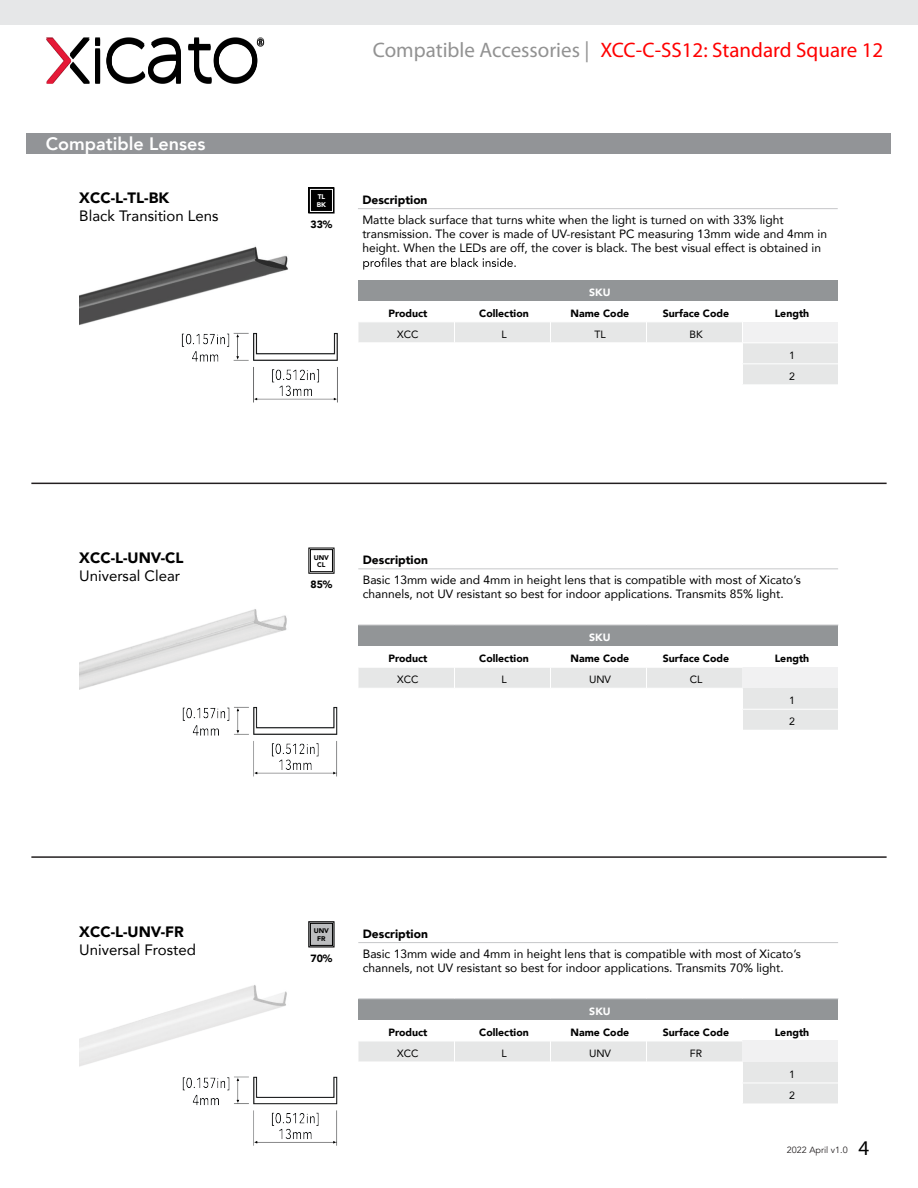
<style>
.page{position:relative;width:918px;height:1188px;background:#fff}
.page>*{position:absolute;margin:0;border:0;box-sizing:border-box;transform-origin:0 0}
.t1{font:21px "Myriad Pro";color:#f00}
.t2{font:21px "Myriad Pro";color:#000}
.t3{font:800 18px "Avenir";color:#fff}
.t4{font:15px "Avenir";color:#000}
.t5{font:900 15px "Avenir";color:#000}
.t6{font:12px/14.4px "Avenir";color:#000}
.t7{font:900 12px "Avenir";color:#000}
.t8{font:900 10.5px "Avenir";color:#000}
.t9{font:10.5px/21px "Avenir";color:#000}
.t10{font:900 10.5px "Avenir";color:#fff}
.t11{font:9px "Avenir";color:#231f20}
.t12{font:900 6.75px/7.5px "Avenir";color:#000;text-align:center}
.t13{font:900 6.75px/7.5px "Avenir";color:#fff}
.s1{color:#929292}
</style>
<div class="page">
<img style="left:46px;top:37px;width:219px;height:47px">
<div style="left:0;top:0;width:918px;height:24px;background:#e6e7e8"></div>
<div style="left:27px;top:133px;width:864px;height:21px;background:#929497"></div>
<div style="left:358px;top:625px;width:480px;height:21px;background:#929597"></div>
<div style="left:742px;top:667px;width:96px;height:21px;background:#f1f1f2"></div>
<div style="left:742px;top:688px;width:96px;height:21px;background:#e6e7e7"></div>
<div style="left:742px;top:709px;width:96px;height:21px;background:#e6e7e7"></div>
<hr style="left:742px;top:709px;width:97px;height:1px;background:#fff">
<svg style="left:358px;top:668px;width:385px;height:62px"></svg>
<hr style="left:358px;top:688px;width:96px;height:1px;background:#fff">
<hr style="left:454px;top:688px;width:96px;height:1px;background:#fff">
<hr style="left:550px;top:688px;width:96px;height:1px;background:#fff">
<hr style="left:646px;top:688px;width:97px;height:1px;background:#fff">
<hr style="left:358px;top:625px;width:96px;height:1px;background:#c6c7c9">
<hr style="left:454px;top:625px;width:96px;height:1px;background:#c6c7c9">
<hr style="left:550px;top:625px;width:96px;height:1px;background:#c6c7c9">
<hr style="left:646px;top:625px;width:96px;height:1px;background:#c6c7c9">
<hr style="left:742px;top:625px;width:96px;height:1px;background:#c6c7c9">
<img style="left:79px;top:609px;width:208px;height:81px">
<img style="left:167px;top:683px;width:171px;height:94px">
<hr style="left:358px;top:569px;width:480px;height:1px;background:#c6c7c9">
<div style="left:310px;top:549px;width:23px;height:23px;border:1px solid #000"></div>
<hr style="left:31px;top:856px;width:856px;height:2px;background:#231f20">
<hr style="left:31px;top:483px;width:856px;height:1px;background:#231f20">
<div style="left:358px;top:999px;width:480px;height:21px;background:#929597"></div>
<div style="left:742px;top:1041px;width:96px;height:21px;background:#f1f1f2"></div>
<div style="left:742px;top:1062px;width:96px;height:21px;background:#e6e7e7"></div>
<div style="left:742px;top:1083px;width:96px;height:21px;background:#e6e7e7"></div>
<hr style="left:742px;top:1083px;width:97px;height:1px;background:#fff">
<svg style="left:358px;top:1041px;width:385px;height:63px"></svg>
<hr style="left:358px;top:1062px;width:96px;height:1px;background:#fff">
<hr style="left:454px;top:1062px;width:96px;height:1px;background:#fff">
<hr style="left:550px;top:1062px;width:96px;height:1px;background:#fff">
<hr style="left:646px;top:1062px;width:97px;height:1px;background:#fff">
<hr style="left:358px;top:999px;width:96px;height:1px;background:#c6c7c9">
<hr style="left:454px;top:999px;width:96px;height:1px;background:#c6c7c9">
<hr style="left:550px;top:999px;width:96px;height:1px;background:#c6c7c9">
<hr style="left:646px;top:999px;width:96px;height:1px;background:#c6c7c9">
<hr style="left:742px;top:999px;width:96px;height:1px;background:#c6c7c9">
<img style="left:182px;top:1076px;width:156px;height:70px">
<img style="left:80px;top:985px;width:207px;height:81px">
<hr style="left:358px;top:942px;width:480px;height:1px;background:#c6c7c9">
<div style="left:309px;top:922px;width:25px;height:25px;background:#bcbdbf"></div>
<div style="left:310px;top:923px;width:23px;height:23px;border:1px solid #000"></div>
<div style="left:358px;top:280px;width:480px;height:21px;background:#929597"></div>
<div style="left:742px;top:322px;width:96px;height:21px;background:#f1f1f2"></div>
<div style="left:742px;top:343px;width:96px;height:21px;background:#e6e7e7"></div>
<div style="left:742px;top:364px;width:96px;height:21px;background:#e6e7e7"></div>
<hr style="left:742px;top:343px;width:97px;height:1px;background:#fff">
<hr style="left:742px;top:364px;width:97px;height:1px;background:#fff">
<svg style="left:358px;top:322px;width:385px;height:63px"></svg>
<hr style="left:358px;top:343px;width:96px;height:1px;background:#fff">
<hr style="left:454px;top:343px;width:96px;height:1px;background:#fff">
<hr style="left:550px;top:343px;width:96px;height:1px;background:#fff">
<hr style="left:646px;top:343px;width:96px;height:1px;background:#fff">
<hr style="left:358px;top:208px;width:480px;height:1px;background:#c6c7c9">
<svg style="left:363px;top:258px;width:153px;height:12px"></svg>
<img style="left:79px;top:246px;width:209px;height:80px">
<img style="left:166px;top:308px;width:172px;height:95px">
<div style="left:309px;top:188px;width:25px;height:25px;background:#000"></div>
<div style="left:309px;top:188px;width:25px;height:25px;border:1px solid #000"></div>
<div style="left:310px;top:189px;width:23px;height:23px;border:1px solid #fff"></div>
<h1 class="t1" style="left:373px;top:37px;width:512px"><span class="s1">Compatible Accessories |</span> XCC-C-SS12: Standard Square 12</h1>
<h2 class="t3" style="left:46px;top:130px;width:161px">Compatible Lenses</h2>
<p class="t5" style="left:79px;top:185px;width:91px">XCC-L-TL-BK</p>
<p class="t4" style="left:79px;top:203px;width:141px">Black Transition Lens</p>
<p class="t13" style="left:317px;top:193px;width:11px">TL<br>BK</p>
<p class="t8" style="left:310px;top:215px;width:23px">33%</p>
<p class="t7" style="left:362px;top:190px;width:67px">Description</p>
<p class="t6" style="left:362px;top:212px;width:466px">Matte black surface that turns white when the light is turned on with 33% light transmission. The cover is made of UV-resistant PC measuring 13mm wide and 4mm in height. When the LEDs are off, the cover is black. The best visual effect is obtained in</p>
<p class="t10" style="left:589px;top:283px;width:23px">SKU</p>
<p class="t8" style="left:388px;top:304px;width:41px">Product</p>
<p class="t8" style="left:479px;top:304px;width:51px">Collection</p>
<p class="t8" style="left:571px;top:304px;width:60px">Name Code</p>
<p class="t8" style="left:663px;top:304px;width:68px">Surface Code</p>
<p class="t8" style="left:775px;top:304px;width:36px">Length</p>
<p class="t9" style="left:397px;top:323px;width:23px">XCC</p>
<p class="t9" style="left:501px;top:323px;width:7px">L</p>
<p class="t9" style="left:594px;top:323px;width:13px">TL</p>
<p class="t9" style="left:689px;top:323px;width:15px">BK</p>
<p class="t9" style="left:789px;top:344px;width:7px">1<br>2</p>
<p class="t5" style="left:79px;top:545px;width:106px">XCC-L-UNV-CL</p>
<p class="t4" style="left:79px;top:564px;width:102px">Universal Clear</p>
<p class="t12" style="left:314px;top:553px;width:17px">UNV<br>CL</p>
<p class="t8" style="left:310px;top:575px;width:23px">85%</p>
<p class="t7" style="left:363px;top:550px;width:67px">Description</p>
<p class="t6" style="left:363px;top:572px;width:440px">Basic 13mm wide and 4mm in height lens that is compatible with most of Xicato’s channels, not UV resistant so best for indoor applications. Transmits 85% light.</p>
<p class="t10" style="left:589px;top:628px;width:23px">SKU</p>
<p class="t8" style="left:388px;top:649px;width:41px">Product</p>
<p class="t8" style="left:479px;top:649px;width:51px">Collection</p>
<p class="t8" style="left:571px;top:649px;width:60px">Name Code</p>
<p class="t8" style="left:663px;top:649px;width:68px">Surface Code</p>
<p class="t8" style="left:775px;top:649px;width:36px">Length</p>
<p class="t9" style="left:397px;top:669px;width:23px">XCC</p>
<p class="t9" style="left:501px;top:669px;width:7px">L</p>
<p class="t9" style="left:589px;top:669px;width:23px">UNV</p>
<p class="t9" style="left:690px;top:669px;width:14px">CL</p>
<p class="t9" style="left:789px;top:690px;width:7px">1<br>2</p>
<p class="t5" style="left:79px;top:919px;width:106px">XCC-L-UNV-FR</p>
<p class="t4" style="left:79px;top:937px;width:118px">Universal Frosted</p>
<p class="t12" style="left:314px;top:927px;width:17px">UNV<br>FR</p>
<p class="t8" style="left:310px;top:949px;width:23px">70%</p>
<p class="t7" style="left:363px;top:924px;width:67px">Description</p>
<p class="t6" style="left:363px;top:946px;width:440px">Basic 13mm wide and 4mm in height lens that is compatible with most of Xicato’s channels, not UV resistant so best for indoor applications. Transmits 70% light.</p>
<p class="t10" style="left:589px;top:1002px;width:23px">SKU</p>
<p class="t8" style="left:388px;top:1023px;width:41px">Product</p>
<p class="t8" style="left:479px;top:1023px;width:51px">Collection</p>
<p class="t8" style="left:571px;top:1023px;width:60px">Name Code</p>
<p class="t8" style="left:663px;top:1023px;width:68px">Surface Code</p>
<p class="t8" style="left:775px;top:1023px;width:36px">Length</p>
<p class="t9" style="left:397px;top:1042px;width:23px">XCC</p>
<p class="t9" style="left:501px;top:1042px;width:7px">L</p>
<p class="t9" style="left:589px;top:1042px;width:23px">UNV</p>
<p class="t9" style="left:690px;top:1042px;width:14px">FR</p>
<p class="t9" style="left:789px;top:1063px;width:7px">1<br>2</p>
<p class="t11" style="left:787px;top:1145px;width:62px">2022 April v1.0</p>
<h1 class="t2" style="left:858px;top:1135px;width:12px">4</h1>
</div>
